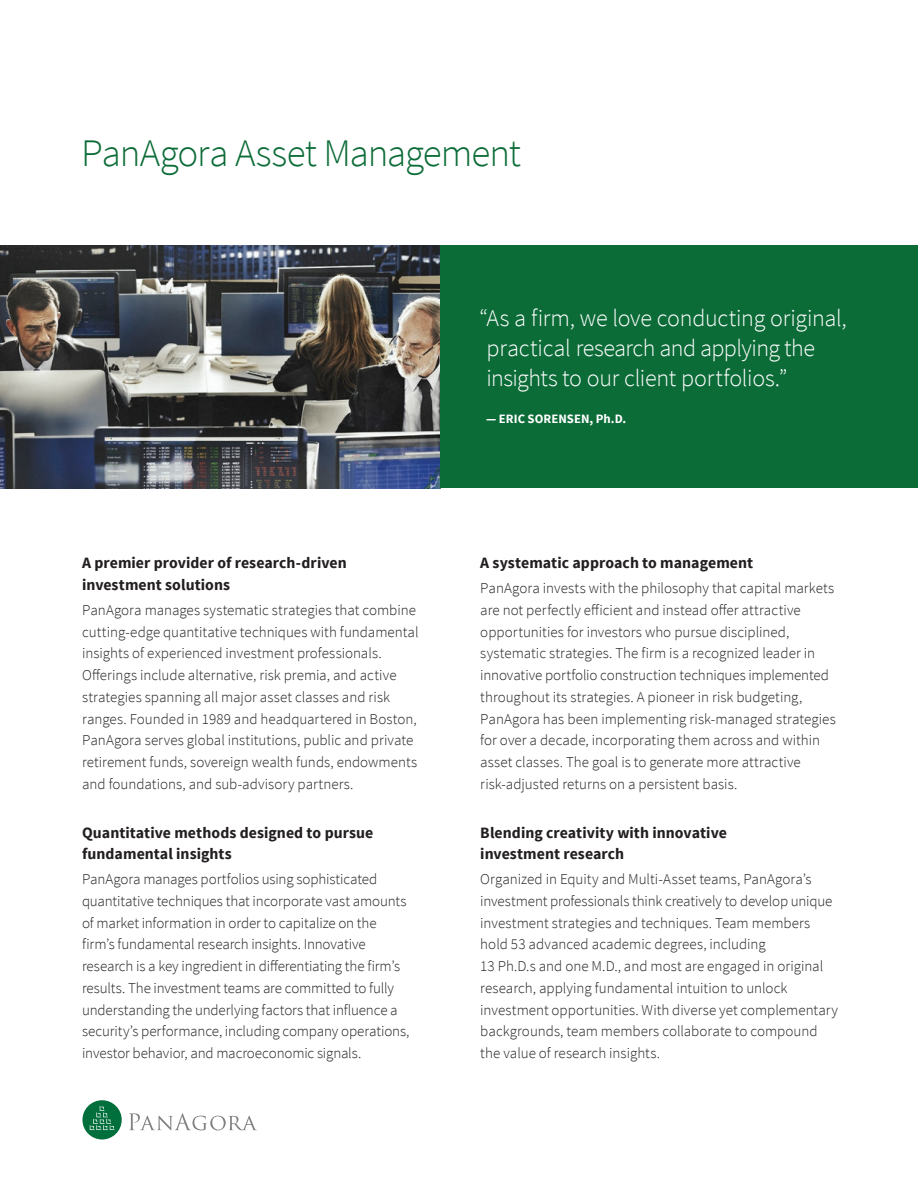
<style>
.page{position:relative;width:918px;height:1188px;background:#fff}
.page>*{position:absolute;margin:0;border:0;box-sizing:border-box;transform-origin:0 0}
.t1{font:300 39px "Source Sans Pro";letter-spacing:-.025em;color:#0c6c38}
.t2{font:300 24px/30px "Source Sans Pro";letter-spacing:-.015em;color:#fff}
.Subhead{font:700 15.75px/21.8px "Source Sans Pro";letter-spacing:.005em;color:#231f20}
.Body{font:300 15px/21.8px "Source Sans Pro";color:#231f20}
.t3{font:700 12.75px "Source Sans Pro";letter-spacing:.005em;color:#fff}
</style>
<div class="page">
<div style="left:82px;top:1100px;width:40px;height:39px;background:#006f3c;border-radius:50%"></div>
<svg style="left:90px;top:1106px;width:25px;height:24px"></svg>
<svg style="left:129px;top:1113px;width:128px;height:17px"></svg>
<img style="left:0;top:245px;width:441px;height:243px">
<div style="left:441px;top:245px;width:477px;height:243px;background:#0c6c38"></div>
<h1 class="t1" style="left:81px;top:130px;width:441px">PanAgora Asset Management</h1>
<p class="Subhead" style="left:82px;top:552px;width:266px">A premier provider of research-driven investment solutions</p>
<p class="Body" style="left:82px;top:599px;width:338px">PanAgora manages systematic strategies that combine cutting-edge quantitative techniques with fundamental insights of experienced investment professionals.<br>Offerings include alternative, risk premia, and active strategies spanning all major asset classes and risk ranges. Founded in 1989 and headquartered in Boston, PanAgora serves global institutions, public and private retirement funds, sovereign wealth funds, endowments and foundations, and sub-advisory partners.</p>
<p class="Subhead" style="left:82px;top:822px;width:293px">Quantitative methods designed to pursue fundamental insights</p>
<p class="Body" style="left:82px;top:868px;width:329px">PanAgora manages portfolios using sophisticated quantitative techniques that incorporate vast amounts of market information in order to capitalize on the firm’s fundamental research insights. Innovative research is a key ingredient in differentiating the firm’s results. The investment teams are committed to fully understanding the underlying factors that influence a security’s performance, including company operations, investor behavior, and macroeconomic signals.</p>
<h2 class="t2" style="left:480px;top:303px;width:369px">“As a firm, we love conducting original, practical research and applying the insights to our client portfolios.”</h2>
<h2 class="t3" style="left:486px;top:411px;width:142px">— ERIC SORENSEN, Ph.D.</h2>
<p class="Subhead" style="left:480px;top:552px;width:274px">A systematic approach to management</p>
<p class="Body" style="left:480px;top:577px;width:357px">PanAgora invests with the philosophy that capital markets are not perfectly efficient and instead offer attractive opportunities for investors who pursue disciplined, systematic strategies. The firm is a recognized leader in innovative portfolio construction techniques implemented throughout its strategies. A pioneer in risk budgeting, PanAgora has been implementing risk-managed strategies for over a decade, incorporating them across and within asset classes. The goal is to generate more attractive risk-adjusted returns on a persistent basis.</p>
<p class="Subhead" style="left:480px;top:822px;width:248px">Blending creativity with innovative investment research</p>
<p class="Body" style="left:480px;top:868px;width:359px">Organized in Equity and Multi-Asset teams, PanAgora’s investment professionals think creatively to develop unique investment strategies and techniques. Team members hold 53 advanced academic degrees, including<br>13 Ph.D.s and one M.D., and most are engaged in original research, applying fundamental intuition to unlock investment opportunities. With diverse yet complementary backgrounds, team members collaborate to compound the value of research insights.</p>
</div>
